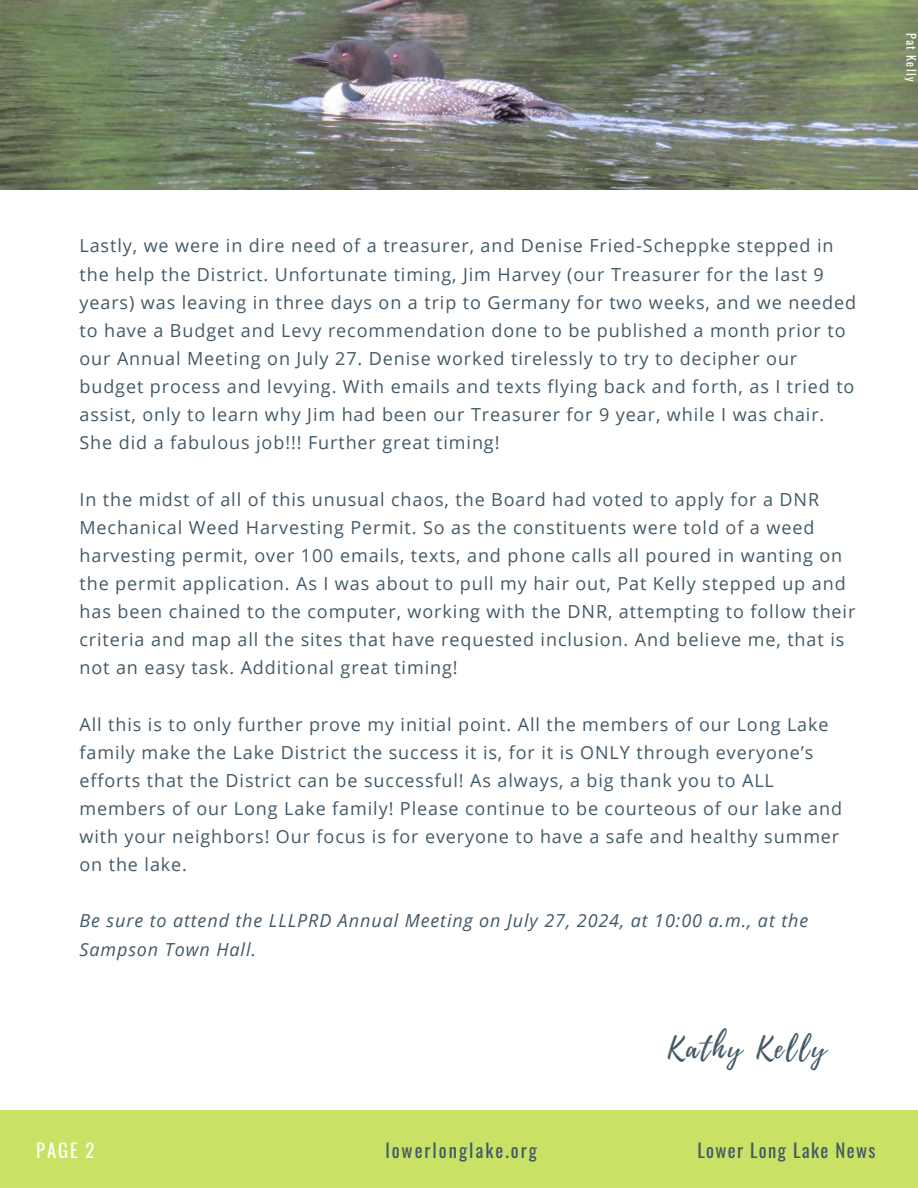
<style>
.page{position:relative;width:918px;height:1188px;background:#fff}
.page>*{position:absolute;margin:0;border:0;box-sizing:border-box;transform-origin:0 0}
.t1{font:28.2px "Playlist Script";letter-spacing:.1em;color:#435967}
.t2{font:18.75px "Oswald";letter-spacing:.105em;color:#435967}
.t3{font:18.75px "Oswald";letter-spacing:.075em;color:#435967}
.t4{font:18.6px "Oswald";color:#fff}
.t5{font:18px/28.2px "Open Sans";letter-spacing:.05em;color:#435967}
.t6{font:italic 18px/28.2px "Open Sans";letter-spacing:.05em;color:#435967}
.t7{font:12px "Oswald";letter-spacing:.105em;color:#fafafa}
</style>
<div class="page">
<div style="left:0;top:1110px;width:918px;height:78px;background:#c9e265"></div>
<img style="left:0;top:0;width:918px;height:190px">
<p class="t7" style="left:921px;top:33px;width:50px;rotate:90deg">Pat Kelly</p>
<p class="t5" style="left:79px;top:231px;width:778px">Lastly, we were in dire need of a treasurer, and Denise Fried-Scheppke stepped in the help the District. Unfortunate timing, Jim Harvey (our Treasurer for the last 9 years) was leaving in three days on a trip to Germany for two weeks, and we needed to have a Budget and Levy recommendation done to be published a month prior to our Annual Meeting on July 27. Denise worked tirelessly to try to decipher our budget process and levying. With emails and texts flying back and forth, as I tried to assist, only to learn why Jim had been our Treasurer for 9 year, while I was chair.<br>She did a fabulous job!!! Further great timing!</p>
<p class="t5" style="left:79px;top:484px;width:777px">In the midst of all of this unusual chaos, the Board had voted to apply for a DNR Mechanical Weed Harvesting Permit. So as the constituents were told of a weed harvesting permit, over 100 emails, texts, and phone calls all poured in wanting on the permit application. As I was about to pull my hair out, Pat Kelly stepped up and has been chained to the computer, working with the DNR, attempting to follow their criteria and map all the sites that have requested inclusion. And believe me, that is not an easy task. Additional great timing!</p>
<p class="t5" style="left:79px;top:709px;width:764px">All this is to only further prove my initial point. All the members of our Long Lake family make the Lake District the success it is, for it is ONLY through everyone’s efforts that the District can be successful! As always, a big thank you to ALL members of our Long Lake family! Please continue to be courteous of our lake and with your neighbors! Our focus is for everyone to have a safe and healthy summer on the lake.</p>
<p class="t6" style="left:79px;top:906px;width:730px">Be sure to attend the LLLPRD Annual Meeting on July 27, 2024, at 10:00 a.m., at the<br>Sampson Town Hall.</p>
<h1 class="t1" style="left:667px;top:1028px;width:160px">Kathy Kelly</h1>
<p class="t4" style="left:36px;top:1135px;width:60px">PAGE 2</p>
<p class="t2" style="left:385px;top:1135px;width:153px">lowerlonglake.org</p>
<p class="t3" style="left:697px;top:1135px;width:180px">Lower Long Lake News</p>
</div>
